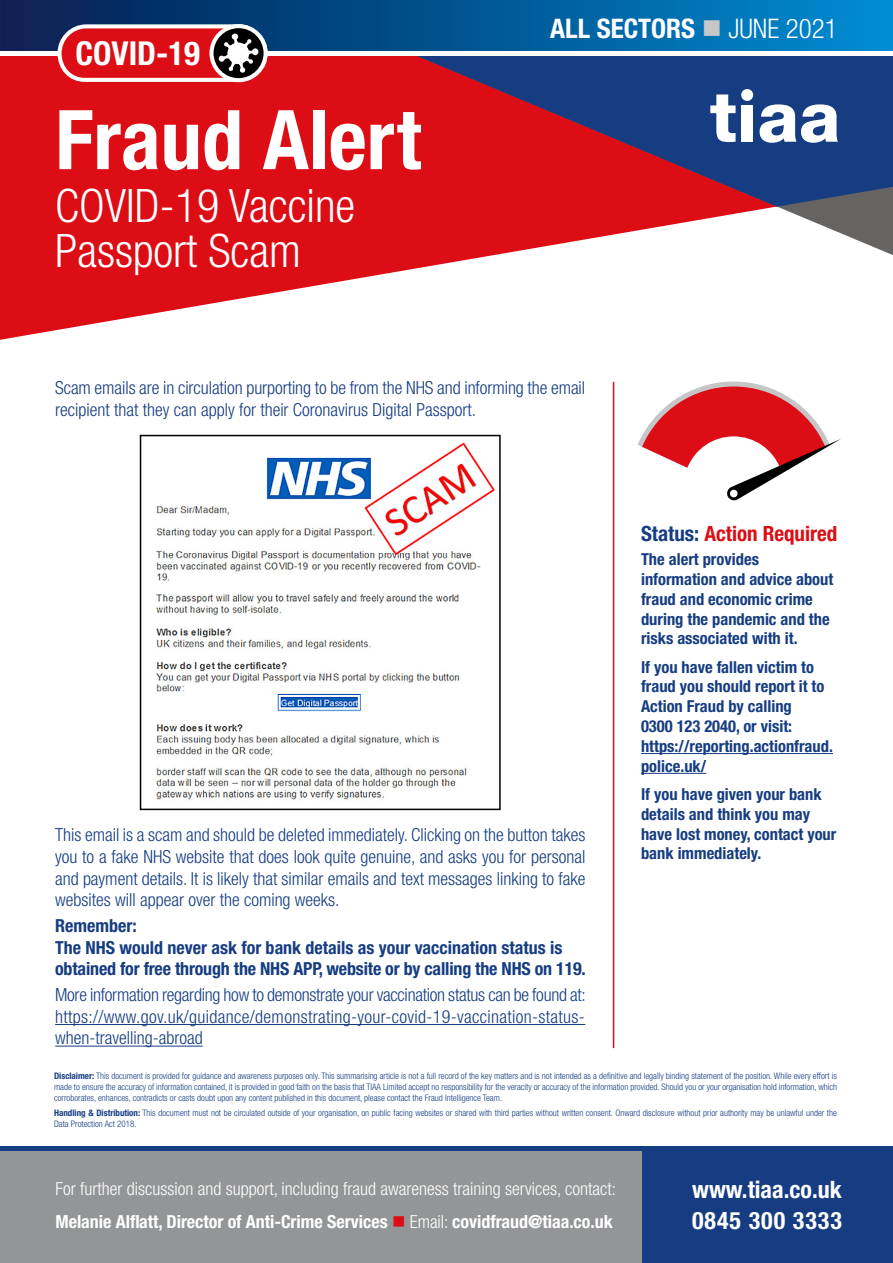
<style>
.page{position:relative;width:893px;height:1263px;background:#fff}
.page>*{position:absolute;margin:0;border:0;box-sizing:border-box;transform-origin:0 0}
.t1{font:700 condensed 82.5px "Helvetica Neue LT Std";color:#fff}
.t2{font:300 condensed 46.2px/45px "Helvetica Neue LT Std";color:#fff}
.t3{font:700 condensed 33px "Helvetica Neue LT Std";color:#fff}
.t4{font:700 condensed 27px "Helvetica Neue LT Std";color:#fff}
.t5{font:700 condensed 24px/31.5px "Helvetica Neue LT Std";letter-spacing:.04em;color:#fff}
.t6{font:700 condensed 21px "Helvetica Neue LT Std";color:#dc0d15}
.t7{font:300 condensed 18px/21.6px "Helvetica Neue LT Std";color:#163d82;text-align:justify}
.t8{font:300 condensed 18px/33px "Helvetica Neue LT Std";color:#fff}
.t9{font:700 condensed 18px/21.6px "Helvetica Neue LT Std";color:#163d82}
.t10{font:700 condensed 16.5px/19.8px "Helvetica Neue LT Std";color:#163d82}
.t11{font:300 condensed 9px/10.8px "Helvetica Neue LT Std";color:#163d82;text-align:justify}
.s1{color:#c8c7c8}
.s2{font-weight:300}
.s3{color:#163d82}
.s4{font-weight:700}
.s5{color:#dc0d15}
</style>
<div class="page">
<svg style="left:0;top:56px;width:494px;height:284px;fill:#dc0d15"></svg>
<svg style="left:283px;top:207px;width:610px;height:48px;fill:#dc0d15"></svg>
<svg style="left:283px;top:56px;width:610px;height:151px;background:#822346"></svg>
<svg style="left:710px;top:95px;width:26px;height:47px"></svg>
<div style="left:741px;top:105px;width:12px;height:37px;background:#fff"></div>
<svg style="left:760px;top:104px;width:78px;height:39px"></svg>
<div style="left:741px;top:89px;width:12px;height:12px;background:#fff;border-radius:50%"></div>
<div style="left:0;top:0;width:893px;height:55px;background:linear-gradient(to right,#061d50,#008bd1)"></div>
<hr style="left:0;top:51px;width:893px;height:4px;background:#fff">
<hr style="left:641px;top:753px;width:192px;height:1px;background:#163d82">
<hr style="left:641px;top:773px;width:65px;height:1px;background:#163d82">
<svg style="left:638px;top:381px;width:203px;height:120px"></svg>
<hr style="left:613px;top:382px;width:1px;height:665px;background:#dc0d15">
<div style="left:0;top:1149px;width:642px;height:114px;background:#949596"></div>
<div style="left:642px;top:1149px;width:251px;height:114px;background:#163d82"></div>
<hr style="left:0;top:1147px;width:893px;height:4px;background:#163d82">
<svg style="left:55px;top:22px;width:215px;height:62px"></svg>
<hr style="left:55px;top:1024px;width:530px;height:1px;background:#163d82">
<hr style="left:55px;top:1046px;width:148px;height:1px;background:#163d82">
<img style="left:156px;top:442px;width:339px;height:358px">
<div style="left:140px;top:435px;width:361px;height:375px;border:2px solid #000"></div>
<h3 class="t3" style="left:75px;top:34px;width:126px">COVID-19</h3>
<h1 class="t1" style="left:55px;top:90px;width:367px">Fraud Alert</h1>
<h2 class="t2" style="left:55px;top:183px;width:302px">COVID-19 Vaccine<br>Passport Scam</h2>
<h3 class="t4" style="left:550px;top:12px;width:289px">ALL SECTORS <span class="s1">■</span> <span class="s2">JUNE 2021</span></h3>
<h3 class="t7" style="left:55px;top:377px;width:531px">Scam emails are in circulation purporting to be from the NHS and informing the email recipient that they can apply for their Coronavirus Digital Passport.</h3>
<p class="t7" style="left:55px;top:824px;width:532px">This email is a scam and should be deleted immediately. Clicking on the button takes you to a fake NHS website that does look quite genuine, and asks you for personal and payment details. It is likely that similar emails and text messages linking to fake websites will appear over the coming weeks.</p>
<h3 class="t9" style="left:55px;top:914px;width:532px">Remember:<br>The NHS would never ask for bank details as your vaccination status is obtained for free through the NHS APP, website or by calling the NHS on 119.</h3>
<h3 class="t7" style="left:55px;top:984px;width:532px">More information regarding how to demonstrate your vaccination status can be found at: https://www.gov.uk/guidance/demonstrating-your-covid-19-vaccination-status&shy;when-travelling-abroad</h3>
<h3 class="t6" style="left:641px;top:521px;width:198px"><span class="s3">Status:</span> Action Required</h3>
<h3 class="t10" style="left:641px;top:549px;width:194px">The alert provides information and advice about fraud and economic crime during the pandemic and the risks associated with it.</h3>
<h3 class="t10" style="left:641px;top:657px;width:193px">If you have fallen victim to fraud you should report it to<br>Action Fraud by calling<br>0300 123 2040, or visit: https://reporting.actionfraud. police.uk/</h3>
<h3 class="t10" style="left:641px;top:784px;width:197px">If you have given your bank details and think you may have lost money, contact your bank immediately.</h3>
<p class="t11" style="left:54px;top:1070px;width:784px"><span class="s4">Disclaimer:</span> This document is provided for guidance and awareness purposes only. This summarising article is not a full record of the key matters and is not intended as a definitive and legally binding statement of the position. While every effort is made to ensure the accuracy of information contained, it is provided in good faith on the basis that TIAA Limited accept no responsibility for the veracity or accuracy of the information provided. Should you or your organisation hold information, which corroborates, enhances, contradicts or casts doubt upon any content published in this document, please contact the Fraud Intelligence Team.</p>
<p class="t11" style="left:54px;top:1107px;width:784px"><span class="s4">Handling &amp; Distribution:</span> This document must not be circulated outside of your organisation, on public facing websites or shared with third parties without written consent. Onward disclosure without prior authority may be unlawful under the<br>Data Protection Act 2018.</p>
<h3 class="t8" style="left:55px;top:1172px;width:562px">For further discussion and support, including fraud awareness training services, contact:<br><span class="s4">Melanie Alflatt, Director of Anti-Crime Services</span> <span class="s5">■</span> Email: <span class="s4">covidfraud@tiaa.co.uk</span></h3>
<h3 class="t5" style="left:692px;top:1173px;width:151px">www.tiaa.co.uk<br>0845 300 3333</h3>
</div>
